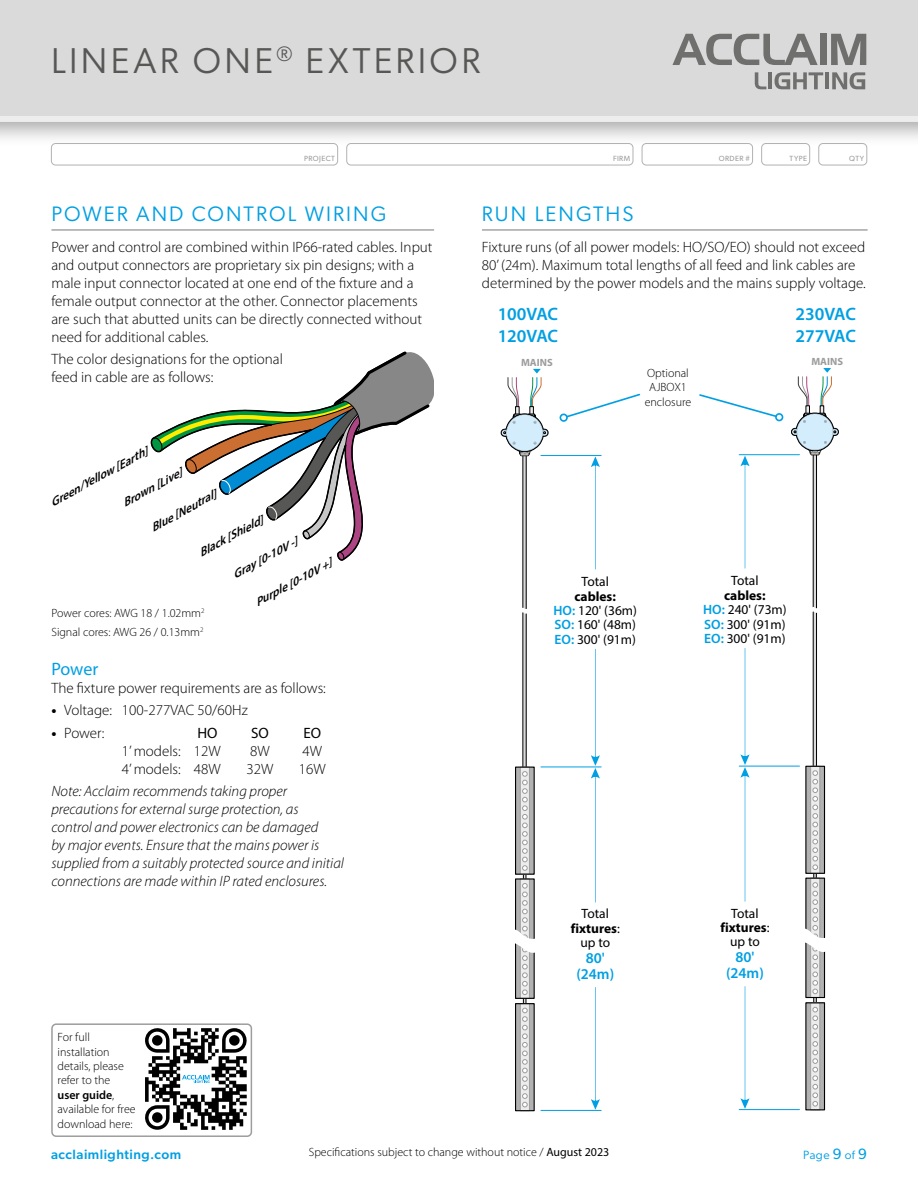
<style>
.page{position:relative;width:918px;height:1188px;background:#fff}
.page>*{position:absolute;margin:0;border:0;box-sizing:border-box;transform-origin:0 0}
.t1{font:36px "Gibson";letter-spacing:.095em;color:#575756}
.Head_1{font:21px "Gibson";letter-spacing:.1em;color:#009fe3}
.Head_3{font:600 18px/21.6px "Myriad Pro";color:#009fe3}
.Head_3-2{font:18px "Myriad Pro";letter-spacing:-.01em;color:#009fe3}
.Main_body_-_10pt{font:300 15px/18px "Myriad Pro";color:#000}
.Main_body_-_10pt-2{font:italic 300 15px/18px "Myriad Pro";color:#000}
.t2{font:600 15px/15.9px "Myriad Pro";color:#009fe3;text-align:center}
.t3{font:15px "Myriad Pro";color:#000}
.t4{font:13.5px/14.4px "Myriad Pro";color:#000;text-align:center}
.t5{font:500 13.5px "Gibson";letter-spacing:.04em;color:#009fe3}
.Main_body_-_10pt-3{font:300 12px/14.4px "Myriad Pro";color:#000}
.Diagram_body{font:300 12px/14.4px "Myriad Pro";color:#000;text-align:center}
.t6{font:12px "Gibson";letter-spacing:.045em;color:#009fe3}
.t7{font:italic 600 11.85px "Myriad Pro";color:#000;scale:1.04 1}
.t8{font:700 10.5px "Myriad Pro";color:#9d9c9c}
.t9{font:7.5px "Gibson";letter-spacing:.055em;color:#9d9d9c}
.s1{font-weight:700}
.s2{font-weight:600}
.s3{font-weight:600;color:#009fe3}
.s4{font-weight:400}
.s5{font-size:15px}
</style>
<div class="page">
<div style="left:0;top:0;width:918px;height:147px;background:#000;opacity:.35"></div>
<div style="left:0;top:0;width:918px;height:122px;background:#dadada"></div>
<svg style="left:672px;top:34px;width:146px;height:31px;background:#acacac"></svg>
<div style="left:820px;top:34px;width:7px;height:31px;background:#6f6f6e"></div>
<svg style="left:831px;top:34px;width:35px;height:31px"></svg>
<svg style="left:755px;top:72px;width:11px;height:17px"></svg>
<hr style="left:768px;top:72px;width:4px;height:17px;background:#6f6f6e">
<svg style="left:775px;top:72px;width:48px;height:17px"></svg>
<hr style="left:825px;top:72px;width:4px;height:17px;background:#6f6f6e">
<svg style="left:832px;top:72px;width:33px;height:17px"></svg>
<div style="left:51px;top:143px;width:287px;height:22px;border:1px solid #b3b2b2;border-radius:4px"></div>
<div style="left:346px;top:143px;width:287px;height:22px;border:1px solid #b3b2b2;border-radius:4px"></div>
<div style="left:642px;top:143px;width:111px;height:22px;border:1px solid #b3b2b2;border-radius:4px"></div>
<div style="left:761px;top:143px;width:49px;height:22px;border:1px solid #b3b2b2;border-radius:4px"></div>
<div style="left:818px;top:143px;width:49px;height:22px;border:1px solid #b3b2b2;border-radius:4px"></div>
<hr style="left:523px;top:440px;width:3px;height:342px;background:#dadada">
<hr style="left:541px;top:1110px;width:60px;height:1px;background:#009fe3">
<hr style="left:541px;top:767px;width:60px;height:1px;background:#009fe3">
<hr style="left:541px;top:455px;width:60px;height:1px;background:#009fe3">
<svg style="left:591px;top:987px;width:9px;height:123px"></svg>
<svg style="left:591px;top:649px;width:9px;height:253px"></svg>
<svg style="left:591px;top:456px;width:9px;height:113px"></svg>
<div style="left:523px;top:863px;width:3px;height:35px;border:1px solid #000"></div>
<div style="left:516px;top:767px;width:18px;height:107px;background:#b3b2b2"></div>
<div style="left:520px;top:767px;width:9px;height:107px;background:#ececec"></div>
<div style="left:520px;top:767px;width:10px;height:107px;border:1px solid #9d9c9c"></div>
<svg style="left:522px;top:771px;width:6px;height:100px"></svg>
<div style="left:515px;top:767px;width:20px;height:108px;border:1px solid #000"></div>
<svg style="left:522px;top:606px;width:5px;height:10px"></svg>
<svg style="left:500px;top:369px;width:49px;height:88px"></svg>
<div style="left:523px;top:987px;width:3px;height:36px;border:1px solid #000"></div>
<svg style="left:515px;top:878px;width:20px;height:121px;background:#b5b4b4"></svg>
<div style="left:516px;top:1004px;width:18px;height:107px;background:#b3b2b2"></div>
<div style="left:520px;top:1004px;width:9px;height:107px;background:#ececec"></div>
<div style="left:520px;top:1003px;width:10px;height:108px;border:1px solid #9d9c9c"></div>
<svg style="left:522px;top:1008px;width:6px;height:99px"></svg>
<div style="left:515px;top:1003px;width:20px;height:108px;border:1px solid #000"></div>
<div style="left:813px;top:439px;width:4px;height:342px;border:1px solid #000"></div>
<hr style="left:739px;top:1109px;width:60px;height:1px;background:#009fe3">
<hr style="left:739px;top:766px;width:60px;height:1px;background:#009fe3">
<hr style="left:739px;top:454px;width:60px;height:1px;background:#009fe3">
<svg style="left:740px;top:986px;width:10px;height:123px"></svg>
<svg style="left:740px;top:648px;width:10px;height:254px"></svg>
<svg style="left:740px;top:456px;width:10px;height:113px"></svg>
<div style="left:813px;top:862px;width:4px;height:36px;border:1px solid #000"></div>
<div style="left:806px;top:766px;width:19px;height:107px;background:#b3b2b2"></div>
<svg style="left:812px;top:768px;width:6px;height:104px"></svg>
<div style="left:810px;top:766px;width:10px;height:108px;border:1px solid #9d9c9c"></div>
<svg style="left:813px;top:770px;width:5px;height:100px"></svg>
<div style="left:805px;top:766px;width:20px;height:108px;border:1px solid #000"></div>
<svg style="left:812px;top:605px;width:5px;height:10px"></svg>
<svg style="left:791px;top:368px;width:48px;height:87px"></svg>
<div style="left:813px;top:986px;width:4px;height:36px;border:1px solid #000"></div>
<svg style="left:805px;top:878px;width:20px;height:120px;background:#b6b6b6"></svg>
<div style="left:806px;top:1003px;width:19px;height:107px;background:#b3b2b2"></div>
<svg style="left:812px;top:1005px;width:6px;height:103px"></svg>
<div style="left:810px;top:1003px;width:10px;height:107px;border:1px solid #9d9c9c"></div>
<svg style="left:813px;top:1007px;width:5px;height:99px"></svg>
<div style="left:805px;top:1002px;width:20px;height:108px;border:1px solid #000"></div>
<svg style="left:150px;top:351px;width:284px;height:210px"></svg>
<svg style="left:565px;top:393px;width:76px;height:25px"></svg>
<div style="left:560px;top:414px;width:8px;height:8px;border:2px solid #009fe3;border-radius:50%"></div>
<svg style="left:699px;top:394px;width:78px;height:23px"></svg>
<div style="left:775px;top:413px;width:8px;height:8px;border:2px solid #009fe3;border-radius:50%"></div>
<hr style="left:51px;top:229px;width:383px;height:2px;background:#878787">
<hr style="left:482px;top:229px;width:386px;height:2px;background:#878787">
<svg style="left:145px;top:1028px;width:102px;height:102px"></svg>
<div style="left:51px;top:1023px;width:201px;height:114px;border:2px solid #9d9d9c;border-radius:4px"></div>
<h1 class="t1" style="left:51px;top:39px;width:431px">LINEAR ONE<sup>®</sup> EXTERIOR</h1>
<p class="t9" style="left:304px;top:154px;width:32px">PROJECT</p>
<p class="t9" style="left:613px;top:154px;width:19px">FIRM</p>
<p class="t9" style="left:719px;top:154px;width:33px">ORDER #</p>
<p class="t9" style="left:790px;top:154px;width:19px">TYPE</p>
<p class="t9" style="left:849px;top:154px;width:16px">QTY</p>
<p class="Head_1" style="left:51px;top:201px;width:336px">POWER AND CONTROL WIRING</p>
<p class="Main_body_-_10pt" style="left:51px;top:238px;width:383px">Power and control are combined within IP66-rated cables. Input and output connectors are proprietary six pin designs; with a male input connector located at one end of the fixture and a female output connector at the other. Connector placements are such that abutted units can be directly connected without need for additional cables.</p>
<p class="Main_body_-_10pt" style="left:51px;top:350px;width:233px">The color designations for the optional feed in cable are as follows:</p>
<p class="t7" style="left:47px;top:497px;width:107px;rotate:-29deg">Green/Yellow [Earth]</p>
<p class="t7" style="left:119px;top:497px;width:65px;rotate:-29deg">Brown [Live]</p>
<p class="t7" style="left:148px;top:522px;width:72px;rotate:-29deg">Blue [Neutral]</p>
<p class="t7" style="left:196px;top:547px;width:70px;rotate:-29deg">Black [Shield]</p>
<p class="t7" style="left:229px;top:569px;width:71px;rotate:-29deg">Gray [0-10V -]</p>
<p class="t7" style="left:252px;top:597px;width:84px;rotate:-29deg">Purple [0-10V +]</p>
<p class="Main_body_-_10pt-3" style="left:51px;top:606px;width:155px">Power cores: AWG 18 / 1.02mm<sup>2</sup></p>
<p class="Main_body_-_10pt-3" style="left:51px;top:625px;width:154px">Signal cores: AWG 26 / 0.13mm<sup>2</sup></p>
<p class="Head_3-2" style="left:51px;top:658px;width:48px">Power</p>
<p class="Main_body_-_10pt" style="left:51px;top:679px;width:276px">The fixture power requirements are as follows:</p>
<p class="Main_body_-_10pt" style="left:51px;top:702px;width:198px"><span class="s1">•</span> Voltage: 100-277VAC 50/60Hz</p>
<p class="Main_body_-_10pt" style="left:51px;top:724px;width:55px"><span class="s1">•</span> Power:</p>
<p class="t3" style="left:197px;top:723px;width:22px">HO</p>
<p class="t3" style="left:251px;top:723px;width:19px">SO</p>
<p class="t3" style="left:304px;top:723px;width:19px">EO</p>
<p class="Main_body_-_10pt" style="left:122px;top:742px;width:100px">1’ models: 12W</p>
<p class="Main_body_-_10pt" style="left:250px;top:742px;width:21px">8W</p>
<p class="Main_body_-_10pt" style="left:303px;top:742px;width:21px">4W</p>
<p class="Main_body_-_10pt" style="left:122px;top:760px;width:100px">4’ models: 48W</p>
<p class="Main_body_-_10pt" style="left:246px;top:760px;width:28px">32W</p>
<p class="Main_body_-_10pt" style="left:299px;top:760px;width:28px">16W</p>
<p class="Main_body_-_10pt-2" style="left:51px;top:782px;width:294px">Note: Acclaim recommends taking proper precautions for external surge protection, as<br>control and power electronics can be damaged<br>by major events. Ensure that the mains power is supplied from a suitably protected source and initial connections are made within IP rated enclosures.</p>
<p class="Main_body_-_10pt-3" style="left:58px;top:1030px;width:80px">For full installation details, please refer to the <span class="s2">user guide</span>, available for free download here:</p>
<p class="Head_1" style="left:482px;top:201px;width:153px">RUN LENGTHS</p>
<p class="Main_body_-_10pt" style="left:482px;top:238px;width:385px">Fixture runs (of all power models: HO/SO/EO) should not exceed<br>80’ (24m). Maximum total lengths of all feed and link cables are determined by the power models and the mains supply voltage.</p>
<p class="Head_3" style="left:498px;top:303px;width:62px">100VAC<br>120VAC</p>
<p class="Head_3" style="left:796px;top:303px;width:62px">230VAC<br>277VAC</p>
<p class="t8" style="left:521px;top:356px;width:33px">MAINS</p>
<p class="Diagram_body" style="left:645px;top:366px;width:48px">Optional<br>AJBOX1 enclosure</p>
<p class="t8" style="left:811px;top:355px;width:33px">MAINS</p>
<p class="t4" style="left:554px;top:574px;width:85px">Total<br><span class="s1">cables:<br></span><span class="s3">HO:</span> 120' (36m)<br><span class="s3">SO:</span> 160' (48m)<br><span class="s3">EO:</span> 300' (91m)</p>
<p class="t4" style="left:703px;top:574px;width:85px">Total<br><span class="s1">cables:<br></span><span class="s3">HO:</span> 240' (73m)<br><span class="s3">SO:</span> 300' (91m)<br><span class="s3">EO:</span> 300' (91m)</p>
<p class="t4" style="left:571px;top:907px;width:51px">Total <span class="s1">fixtures</span>: up to</p>
<p class="t2" style="left:576px;top:949px;width:39px">80' (24m)</p>
<p class="t4" style="left:720px;top:906px;width:51px">Total <span class="s1">fixtures</span>: up to</p>
<p class="t2" style="left:726px;top:948px;width:39px">80' (24m)</p>
<p class="t5" style="left:51px;top:1146px;width:132px">acclaimlighting.com</p>
<p class="Main_body_-_10pt-3" style="left:309px;top:1145px;width:302px">Specifications subject to change without notice / <span class="s4">August 2023</span></p>
<p class="t6" style="left:803px;top:1147px;width:65px">Page <span class="s5">9</span> of <span class="s5">9</span></p>
</div>
